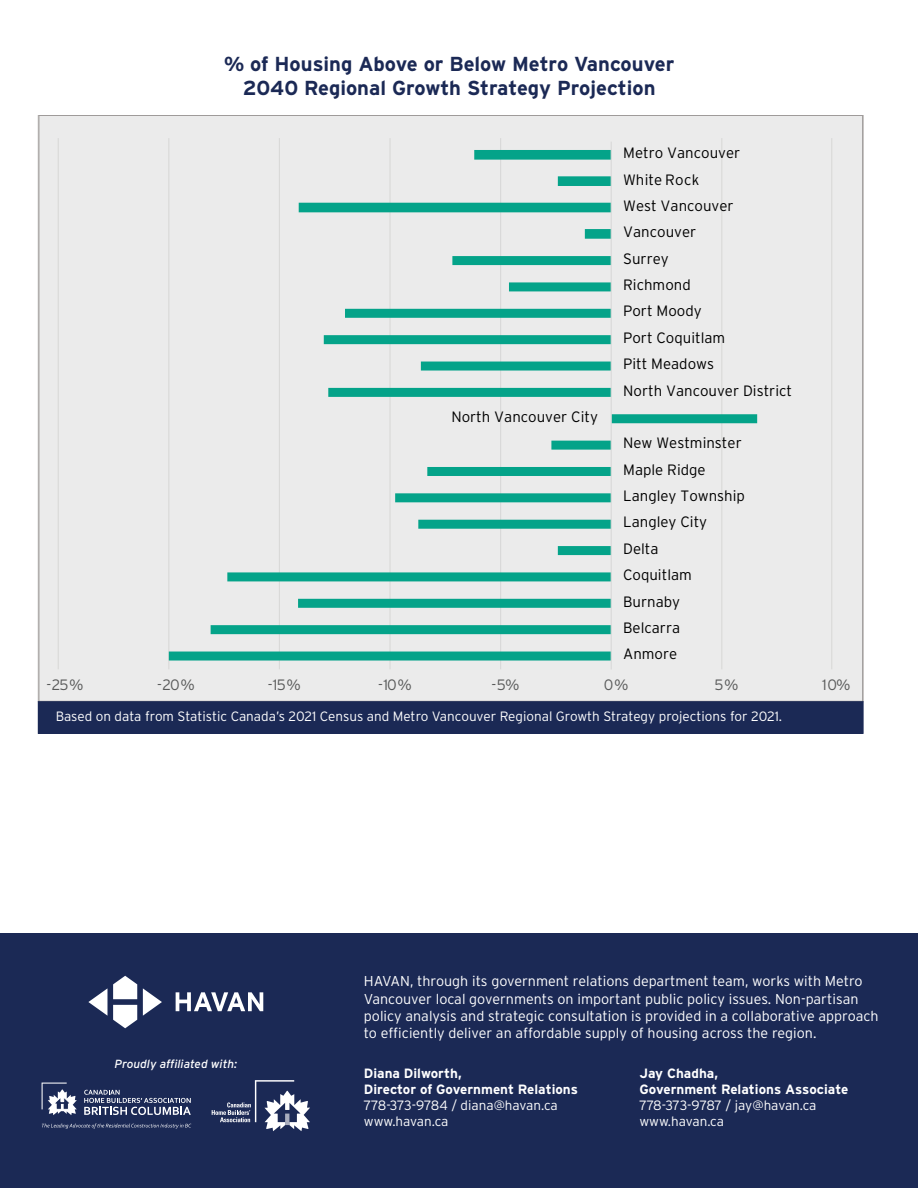
<style>
.page{position:relative;width:918px;height:1188px;background:#fff}
.page>*{position:absolute;margin:0;border:0;box-sizing:border-box;transform-origin:0 0}
.t1{font:700 20.25px/24.3px "Interstate";color:#1b2955;text-align:center}
.t2{font:300 15px "Interstate";color:#000}
.t3{font:300 15px "Interstate";letter-spacing:-.06em;color:#595a5a}
.t4{font:300 14.25px/17.1px "Interstate";color:#fff}
.t5{font:300 13.5px/16.2px "Interstate";color:#fff}
.t6{font:700 13.5px/16.2px "Interstate";color:#fff}
.t7{font:italic 11.85px "Interstate";color:#fff}
</style>
<div class="page">
<div style="left:0;top:933px;width:918px;height:255px;background:#1b2955"></div>
<svg style="left:212px;top:1080px;width:98px;height:51px"></svg>
<svg style="left:42px;top:1083px;width:35px;height:32px"></svg>
<svg style="left:84px;top:1090px;width:107px;height:25px"></svg>
<svg style="left:42px;top:1123px;width:149px;height:6px"></svg>
<svg style="left:113px;top:976px;width:24px;height:23px"></svg>
<svg style="left:113px;top:1005px;width:24px;height:23px"></svg>
<svg style="left:88px;top:989px;width:19px;height:27px"></svg>
<svg style="left:143px;top:988px;width:19px;height:28px"></svg>
<svg style="left:176px;top:992px;width:87px;height:19px"></svg>
<div style="left:39px;top:116px;width:824px;height:585px;background:#ebebeb"></div>
<hr style="left:58px;top:138px;width:1px;height:531px;background:#d9d9d8">
<hr style="left:168px;top:138px;width:1px;height:531px;background:#d9d9d8">
<hr style="left:279px;top:138px;width:1px;height:531px;background:#d9d9d8">
<hr style="left:389px;top:138px;width:2px;height:531px;background:#d9d9d8">
<hr style="left:500px;top:138px;width:1px;height:531px;background:#d9d9d8">
<hr style="left:721px;top:138px;width:1px;height:531px;background:#d9d9d8">
<hr style="left:831px;top:138px;width:1px;height:531px;background:#d9d9d8">
<svg style="left:169px;top:150px;width:588px;height:511px"></svg>
<hr style="left:611px;top:142px;width:1px;height:528px;background:#d9d9d8">
<div style="left:38px;top:702px;width:825px;height:31px;background:#1b2955"></div>
<div style="left:38px;top:701px;width:825px;height:33px;border:1px solid #1b2955"></div>
<h1 class="t1" style="left:224px;top:51px;width:452px">% of Housing Above or Below Metro Vancouver<br>2040 Regional Growth Strategy Projection</h1>
<p class="t2" style="left:623px;top:145px;width:119px">Metro Vancouver</p>
<p class="t2" style="left:623px;top:171px;width:78px">White Rock</p>
<p class="t2" style="left:623px;top:197px;width:112px">West Vancouver</p>
<p class="t2" style="left:623px;top:224px;width:75px">Vancouver</p>
<p class="t2" style="left:623px;top:250px;width:47px">Surrey</p>
<p class="t2" style="left:623px;top:276px;width:69px">Richmond</p>
<p class="t2" style="left:623px;top:303px;width:80px">Port Moody</p>
<p class="t2" style="left:623px;top:329px;width:104px">Port Coquitlam</p>
<p class="t2" style="left:623px;top:355px;width:92px">Pitt Meadows</p>
<p class="t2" style="left:451px;top:408px;width:148px">North Vancouver City</p>
<p class="t2" style="left:623px;top:382px;width:170px">North Vancouver District</p>
<p class="t2" style="left:623px;top:435px;width:120px">New Westminster</p>
<p class="t2" style="left:623px;top:461px;width:84px">Maple Ridge</p>
<p class="t2" style="left:623px;top:487px;width:123px">Langley Township</p>
<p class="t2" style="left:623px;top:514px;width:86px">Langley City</p>
<p class="t2" style="left:623px;top:540px;width:37px">Delta</p>
<p class="t2" style="left:623px;top:566px;width:70px">Coquitlam</p>
<p class="t2" style="left:623px;top:593px;width:58px">Burnaby</p>
<p class="t2" style="left:623px;top:619px;width:59px">Belcarra</p>
<p class="t2" style="left:623px;top:646px;width:56px">Anmore</p>
<p class="t3" style="left:47px;top:676px;width:39px">-25%</p>
<p class="t3" style="left:157px;top:676px;width:39px">-20%</p>
<p class="t3" style="left:268px;top:676px;width:35px">-15%</p>
<p class="t3" style="left:378px;top:676px;width:35px">-10%</p>
<p class="t3" style="left:492px;top:676px;width:29px">-5%</p>
<p class="t3" style="left:604px;top:676px;width:26px">0%</p>
<p class="t3" style="left:714px;top:676px;width:26px">5%</p>
<p class="t3" style="left:822px;top:676px;width:30px">10%</p>
<p class="t5" style="left:56px;top:708px;width:728px">Based on data from Statistic Canada’s 2021 Census and Metro Vancouver Regional Growth Strategy projections for 2021.</p>
<p class="t7" style="left:115px;top:1057px;width:124px">Proudly affiliated with:</p>
<p class="t4" style="left:364px;top:973px;width:516px">HAVAN, through its government relations department team, works with Metro Vancouver local governments on important public policy issues. Non-partisan policy analysis and strategic consultation is provided in a collaborative approach to efficiently deliver an affordable supply of housing across the region.</p>
<p class="t6" style="left:364px;top:1065px;width:216px">Diana Dilworth,<br>Director of Government Relations</p>
<p class="t5" style="left:364px;top:1097px;width:195px">778-373-9784 / diana@havan.ca www.havan.ca</p>
<p class="t6" style="left:639px;top:1065px;width:210px">Jay Chadha,<br>Government Relations Associate</p>
<p class="t5" style="left:639px;top:1097px;width:179px">778-373-9787 / jay@havan.ca www.havan.ca</p>
</div>
